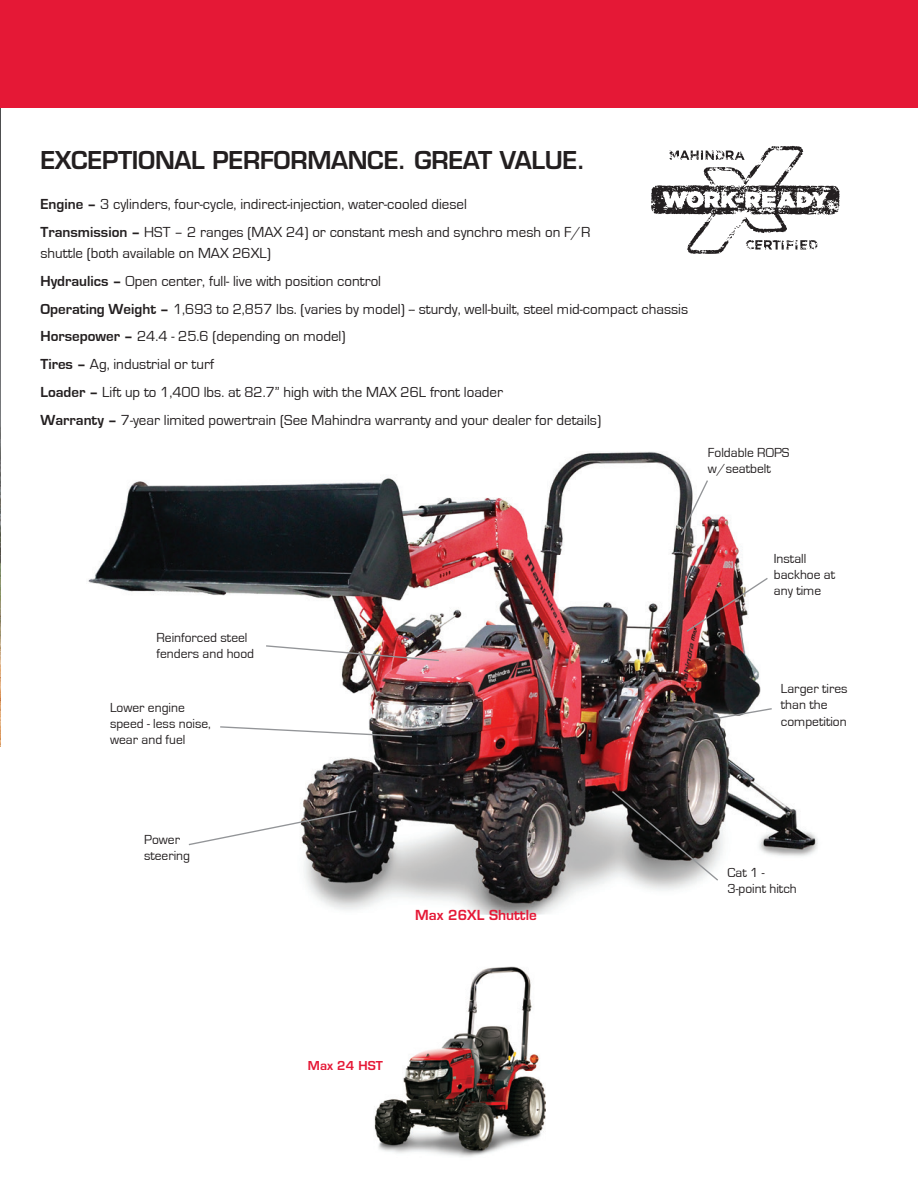
<style>
.page{position:relative;width:918px;height:1188px;background:#fff}
.page>*{position:absolute;margin:0;border:0;box-sizing:border-box;transform-origin:0 0}
.t1{font:600 24px "Eurostile";letter-spacing:-.015em;color:#231f20}
.t2{font:15px/27.8px "Eurostile";color:#231f20}
.t3{font:13.5px/16.2px "Eurostile";color:#231f20}
.t4{font:600 13.5px "Eurostile";color:#e51836}
.t5{font:600 12px "Eurostile";color:#e51836}
.s1{font-weight:700}
</style>
<div class="page">
<img style="left:88px;top:451px;width:730px;height:463px">
<img style="left:0;top:108px;width:1px;height:638px">
<img style="left:265px;top:644px;width:175px;height:18px">
<svg style="left:611px;top:790px;width:109px;height:92px;background:#716f6f"></svg>
<svg style="left:680px;top:479px;width:29px;height:57px"></svg>
<svg style="left:693px;top:707px;width:80px;height:17px"></svg>
<img style="left:685px;top:576px;width:84px;height:57px">
<svg style="left:187px;top:809px;width:171px;height:37px"></svg>
<svg style="left:219px;top:725px;width:194px;height:13px"></svg>
<div style="left:0;top:0;width:918px;height:108px;background:#e51836"></div>
<svg style="left:651px;top:146px;width:189px;height:108px"></svg>
<img style="left:374px;top:966px;width:172px;height:191px">
<h1 class="t1" style="left:40px;top:145px;width:546px">EXCEPTIONAL PERFORMANCE. GREAT VALUE.</h1>
<p class="t2" style="left:40px;top:191px;width:552px"><span class="s1">Engine –</span> 3 cylinders, four-cycle, indirect-injection, water-cooled diesel<br><span class="s1">Transmission –</span> HST – 2 ranges (MAX 24) or constant mesh and synchro mesh on F/R</p>
<p class="t2" style="left:40px;top:240px;width:649px">shuttle (both available on MAX 26XL)<br><span class="s1">Hydraulics –</span> Open center, full- live with position control<br><span class="s1">Operating Weight –</span> 1,693 to 2,857 lbs. (varies by model) -- sturdy, well-built, steel mid-compact chassis <span class="s1">Horsepower –</span> 24.4 - 25.6 (depending on model)<br><span class="s1">Tires –</span> Ag, industrial or turf<br><span class="s1">Loader –</span> Lift up to 1,400 lbs. at 82.7” high with the MAX 26L front loader<br><span class="s1">Warranty –</span> 7-year limited powertrain (See Mahindra warranty and your dealer for details)</p>
<p class="t3" style="left:708px;top:444px;width:83px">Foldable ROPS w/seatbelt</p>
<p class="t3" style="left:156px;top:630px;width:99px">Reinforced steel fenders and hood</p>
<p class="t3" style="left:110px;top:699px;width:102px">Lower engine speed - less noise, wear and fuel</p>
<p class="t3" style="left:774px;top:551px;width:63px">Install backhoe at any time</p>
<p class="t3" style="left:781px;top:681px;width:68px">Larger tires than the competition</p>
<p class="t3" style="left:144px;top:832px;width:48px">Power steering</p>
<p class="t4" style="left:415px;top:907px;width:123px">Max 26XL Shuttle</p>
<p class="t3" style="left:727px;top:864px;width:71px">Cat 1 -<br>3-point hitch</p>
<p class="t5" style="left:308px;top:1058px;width:76px">Max 24 HST</p>
</div>
